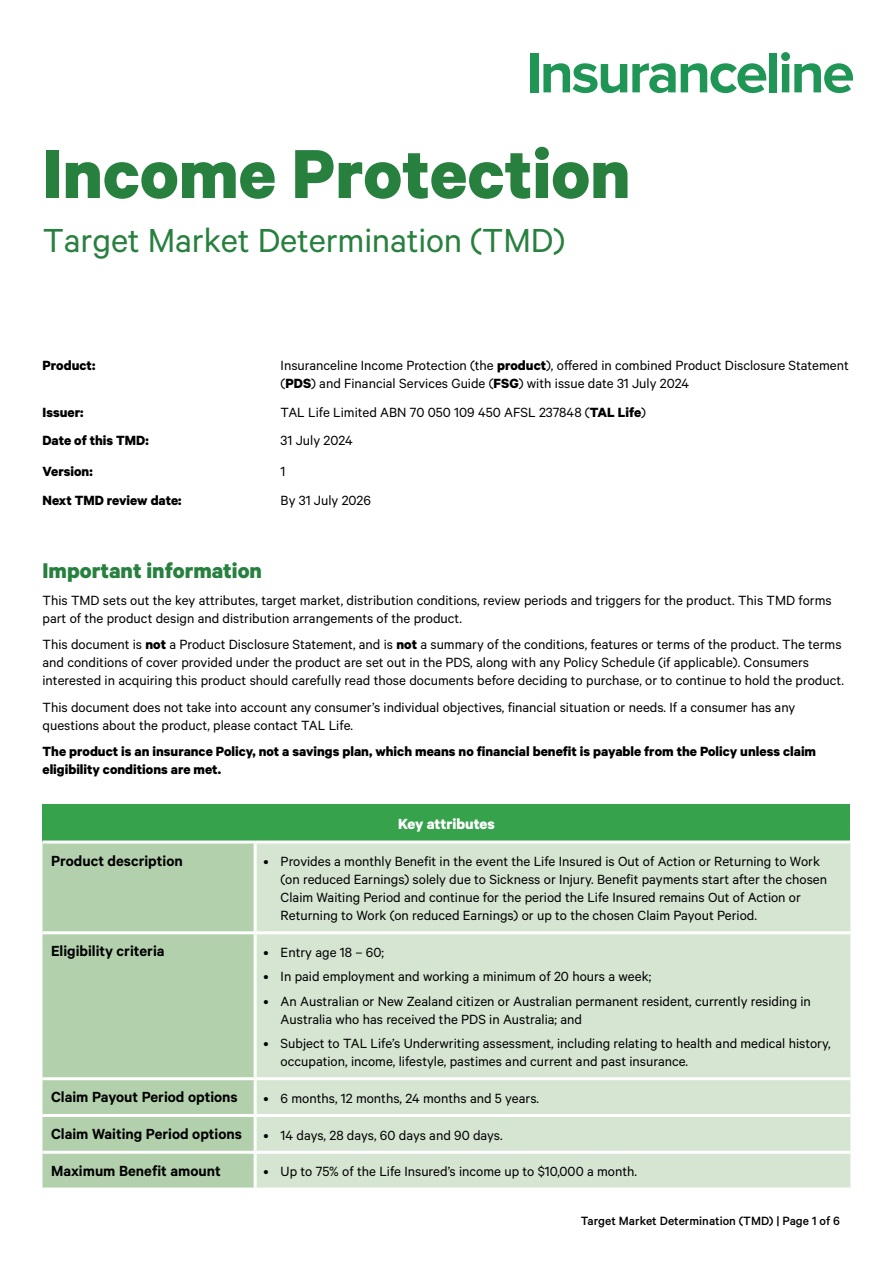
<style>
.page{position:relative;width:893px;height:1263px;background:#fff}
.page>*{position:absolute;margin:0;border:0;box-sizing:border-box;transform-origin:0 0}
.t1{font:700 78px "Calibre";color:#28803f}
.t2{font:37.5px "Calibre";letter-spacing:-.005em;color:#28803f}
.t3{font:700 24px "Calibre";color:#28803f}
.t4{font:600 16.5px "Calibre";color:#000}
.t5{font:700 16.5px "Calibre";color:#fff}
.t6{font:15px/18px "Calibre";color:#000}
.t7{font:700 15px/18px "Calibre";color:#000}
.t8{font:500 13.5px "Calibre";color:#000}
.s1{font-weight:700}
</style>
<div class="page">
<div style="left:43px;top:804px;width:807px;height:38px;background:#37a24c"></div>
<div style="left:43px;top:843px;width:211px;height:344px;background:#b2d0ac"></div>
<div style="left:257px;top:843px;width:593px;height:344px;background:#d6e5d2"></div>
<div style="left:43px;top:934px;width:211px;height:217px;background:#b2d0ac"></div>
<div style="left:257px;top:934px;width:593px;height:217px;background:#d6e5d2"></div>
<hr style="left:43px;top:931px;width:212px;height:3px;background:#fff">
<hr style="left:255px;top:931px;width:595px;height:3px;background:#fff">
<hr style="left:43px;top:1077px;width:212px;height:3px;background:#fff">
<hr style="left:255px;top:1077px;width:595px;height:3px;background:#fff">
<hr style="left:43px;top:1114px;width:212px;height:3px;background:#fff">
<hr style="left:255px;top:1114px;width:595px;height:3px;background:#fff">
<hr style="left:43px;top:1151px;width:212px;height:3px;background:#fff">
<hr style="left:255px;top:1151px;width:595px;height:3px;background:#fff">
<hr style="left:43px;top:840px;width:212px;height:3px;background:#fff">
<hr style="left:255px;top:840px;width:595px;height:3px;background:#fff">
<svg style="left:781px;top:52px;width:72px;height:41px"></svg>
<div style="left:769px;top:53px;width:8px;height:39px;background:#1f9655"></div>
<div style="left:530px;top:53px;width:8px;height:39px;background:#1f9655"></div>
<svg style="left:543px;top:63px;width:223px;height:30px"></svg>
<h1 class="t1" style="left:43px;top:126px;width:589px">Income Protection</h1>
<h2 class="t2" style="left:43px;top:218px;width:524px">Target Market Determination (TMD)</h2>
<p class="t7" style="left:43px;top:356px;width:54px">Product:</p>
<p class="t6" style="left:281px;top:356px;width:570px">Insuranceline Income Protection (the <span class="s1">product</span>), offered in combined Product Disclosure Statement (<span class="s1">PDS</span>) and Financial Services Guide (<span class="s1">FSG</span>) with issue date 31 July 2024</p>
<p class="t7" style="left:43px;top:403px;width:43px">Issuer:</p>
<p class="t6" style="left:281px;top:402px;width:367px">TAL Life Limited ABN 70 050 109 450 AFSL 237848 (<span class="s1">TAL Life</span>)</p>
<p class="t7" style="left:43px;top:431px;width:108px">Date of this TMD:</p>
<p class="t6" style="left:281px;top:431px;width:73px">31 July 2024</p>
<p class="t7" style="left:43px;top:462px;width:52px">Version:</p>
<p class="t6" style="left:281px;top:462px;width:6px">1</p>
<p class="t7" style="left:43px;top:490px;width:141px">Next TMD review date:</p>
<p class="t6" style="left:281px;top:490px;width:92px">By 31 July 2026</p>
<h3 class="t3" style="left:43px;top:556px;width:221px">Important information</h3>
<p class="t6" style="left:43px;top:591px;width:791px">This TMD sets out the key attributes, target market, distribution conditions, review periods and triggers for the product. This TMD forms part of the product design and distribution arrangements of the product.</p>
<p class="t6" style="left:43px;top:635px;width:803px">This document is <span class="s1">not</span> a Product Disclosure Statement, and is <span class="s1">not</span> a summary of the conditions, features or terms of the product. The terms and conditions of cover provided under the product are set out in the PDS, along with any Policy Schedule (if applicable). Consumers interested in acquiring this product should carefully read those documents before deciding to purchase, or to continue to hold the product.</p>
<p class="t6" style="left:43px;top:698px;width:754px">This document does not take into account any consumer’s individual objectives, financial situation or needs. If a consumer has any questions about the product, please contact TAL Life.</p>
<p class="t7" style="left:43px;top:742px;width:775px">The product is an insurance Policy, not a savings plan, which means no financial benefit is payable from the Policy unless claim eligibility conditions are met.</p>
<p class="t5" style="left:398px;top:814px;width:98px">Key attributes</p>
<p class="t4" style="left:51px;top:850px;width:133px">Product description</p>
<p class="t6" style="left:281px;top:852px;width:548px;text-indent:-17px">• Provides a monthly Benefit in the event the Life Insured is Out of Action or Returning to Work (on reduced Earnings) solely due to Sickness or Injury. Benefit payments start after the chosen Claim Waiting Period and continue for the period the Life Insured remains Out of Action or Returning to Work (on reduced Earnings) or up to the chosen Claim Payout Period.</p>
<p class="t4" style="left:51px;top:941px;width:115px">Eligibility criteria</p>
<p class="t6" style="left:264px;top:942px;width:122px">• Entry age 18 – 60;</p>
<p class="t6" style="left:264px;top:967px;width:389px">• In paid employment and working a minimum of 20 hours a week;</p>
<p class="t6" style="left:281px;top:991px;width:532px;text-indent:-17px">• An Australian or New Zealand citizen or Australian permanent resident, currently residing in<br>Australia who has received the PDS in Australia; and</p>
<p class="t6" style="left:281px;top:1034px;width:552px;text-indent:-17px">• Subject to TAL Life’s Underwriting assessment, including relating to health and medical history, occupation, income, lifestyle, pastimes and current and past insurance.</p>
<p class="t4" style="left:51px;top:1087px;width:188px">Claim Payout Period options</p>
<p class="t6" style="left:264px;top:1088px;width:277px">• 6 months, 12 months, 24 months and 5 years.</p>
<p class="t4" style="left:51px;top:1124px;width:193px">Claim Waiting Period options</p>
<p class="t6" style="left:264px;top:1125px;width:241px">• 14 days, 28 days, 60 days and 90 days.</p>
<p class="t4" style="left:51px;top:1161px;width:171px">Maximum Benefit amount</p>
<p class="t6" style="left:264px;top:1162px;width:375px">• Up to 75% of the Life Insured’s income up to $10,000 a month.</p>
<p class="t8" style="left:581px;top:1213px;width:261px">Target Market Determination (TMD) | Page 1 of 6</p>
</div>
